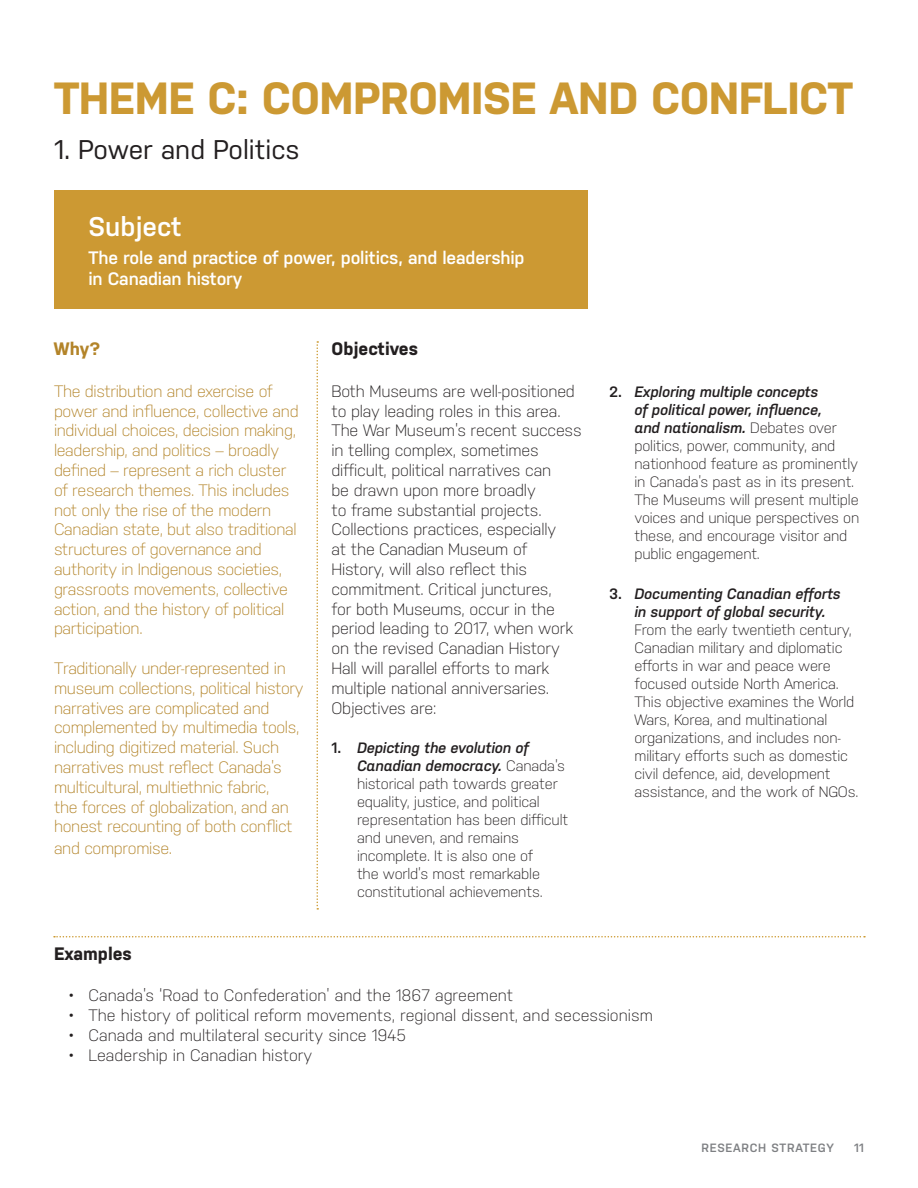
<style>
.page{position:relative;width:918px;height:1188px;background:#fff}
.page>*{position:absolute;margin:0;border:0;box-sizing:border-box;transform-origin:0 0}
.t1{font:700 45px "Nudista";letter-spacing:-.01em;color:#c93}
.t2{font:27px "Nudista";color:#231f20}
.t3{font:600 27px "Nudista";color:#fff}
.t4{font:600 18px/21.6px "Nudista";letter-spacing:-.01em;color:#fff}
.t5{font:700 18px "Nudista";color:#231f20}
.t6{font:700 18px "Nudista";color:#b38429}
.t7{font:300 16.5px/19.8px "Nudista";letter-spacing:-.02em;color:#b38429}
.t8{font:300 16.5px/19.8px "Nudista";letter-spacing:-.01em;color:#231f20}
.t9{font:300 15px/18px "Nudista";letter-spacing:-.01em;color:#231f20}
.t10{font:italic 600 15px/18px "Nudista";letter-spacing:-.01em;color:#231f20}
.t11{font:600 12px "Nudista";letter-spacing:.06em;color:#7e8083}
.s1{font-weight:600}
.s2{font-weight:600;font-style:italic}
.s3{font-style:normal}
</style>
<div class="page">
<div style="left:54px;top:190px;width:534px;height:119px;background:#c93"></div>
<svg style="left:54px;top:936px;width:811px;height:2px"></svg>
<svg style="left:316px;top:341px;width:2px;height:569px"></svg>
<h1 class="t1" style="left:54px;top:65px;width:801px">THEME C: COMPROMISE AND CONFLICT</h1>
<h2 class="t2" style="left:54px;top:130px;width:247px">1. Power and Politics</h2>
<h2 class="t3" style="left:88px;top:207px;width:95px">Subject</h2>
<p class="t4" style="left:88px;top:245px;width:438px">The role and practice of power, politics, and leadership in Canadian history</p>
<p class="t6" style="left:54px;top:336px;width:48px">Why?</p>
<p class="t7" style="left:54px;top:380px;width:246px">The distribution and exercise of power and influence, collective and individual choices, decision making, leadership, and politics – broadly defined – represent a rich cluster of research themes. This includes not only the rise of the modern Canadian state, but also traditional structures of governance and authority in Indigenous societies, grassroots movements, collective action, and the history of political participation.</p>
<p class="t7" style="left:54px;top:657px;width:251px">Traditionally under-represented in museum collections, political history narratives are complicated and complemented by multimedia tools, including digitized material. Such narratives must reflect Canada’s multicultural, multiethnic fabric,<br>the forces of globalization, and an honest recounting of both conflict</p>
<p class="t7" style="left:54px;top:837px;width:120px">and compromise.</p>
<p class="t5" style="left:332px;top:336px;width:88px">Objectives</p>
<p class="t8" style="left:332px;top:380px;width:252px">Both Museums are well-positioned to play leading roles in this area.<br>The War Museum’s recent success in telling complex, sometimes difficult, political narratives can<br>be drawn upon more broadly<br>to frame substantial projects.<br>Collections practices, especially<br>at the Canadian Museum of<br>History, will also reflect this commitment. Critical junctures,<br>for both Museums, occur in the period leading to 2017, when work on the revised Canadian History<br>Hall will parallel efforts to mark multiple national anniversaries.<br>Objectives are:</p>
<p class="t9" style="left:357px;top:738px;width:213px;text-indent:-26px"><span class="s1">1.</span> <span class="s2">Depicting the evolution of<br>Canadian democracy.</span> Canada’s historical path towards greater equality, justice, and political representation has been difficult and uneven, and remains incomplete. It is also one of<br>the world’s most remarkable constitutional achievements.</p>
<p class="t9" style="left:634px;top:382px;width:226px;text-indent:-26px"><span class="s1">2.</span> <span class="s2">Exploring multiple concepts<br>of political power, influence,<br>and nationalism.</span> Debates over politics, power, community, and nationhood feature as prominently in Canada’s past as in its present.<br>The Museums will present multiple voices and unique perspectives on these, and encourage visitor and public engagement.</p>
<p class="t10" style="left:634px;top:583px;width:208px;text-indent:-26px"><span class="s3">3.</span> Documenting Canadian efforts in support of global security.</p>
<p class="t9" style="left:634px;top:619px;width:225px">From the early twentieth century,<br>Canadian military and diplomatic efforts in war and peace were focused outside North America.<br>This objective examines the World<br>Wars, Korea, and multinational organizations, and includes non&shy;military efforts such as domestic civil defence, aid, development assistance, and the work of NGOs.</p>
<p class="t5" style="left:54px;top:940px;width:79px">Examples</p>
<p class="t8" style="left:69px;top:984px;width:446px">• Canada’s ‘Road to Confederation’ and the 1867 agreement</p>
<p class="t8" style="left:69px;top:1004px;width:585px">• The history of political reform movements, regional dissent, and secessionism</p>
<p class="t8" style="left:69px;top:1024px;width:339px">• Canada and multilateral security since 1945</p>
<p class="t8" style="left:69px;top:1044px;width:245px">• Leadership in Canadian history</p>
<p class="t11" style="left:702px;top:1139px;width:134px">RESEARCH STRATEGY</p>
<p class="t11" style="left:854px;top:1139px;width:11px">11</p>
</div>
